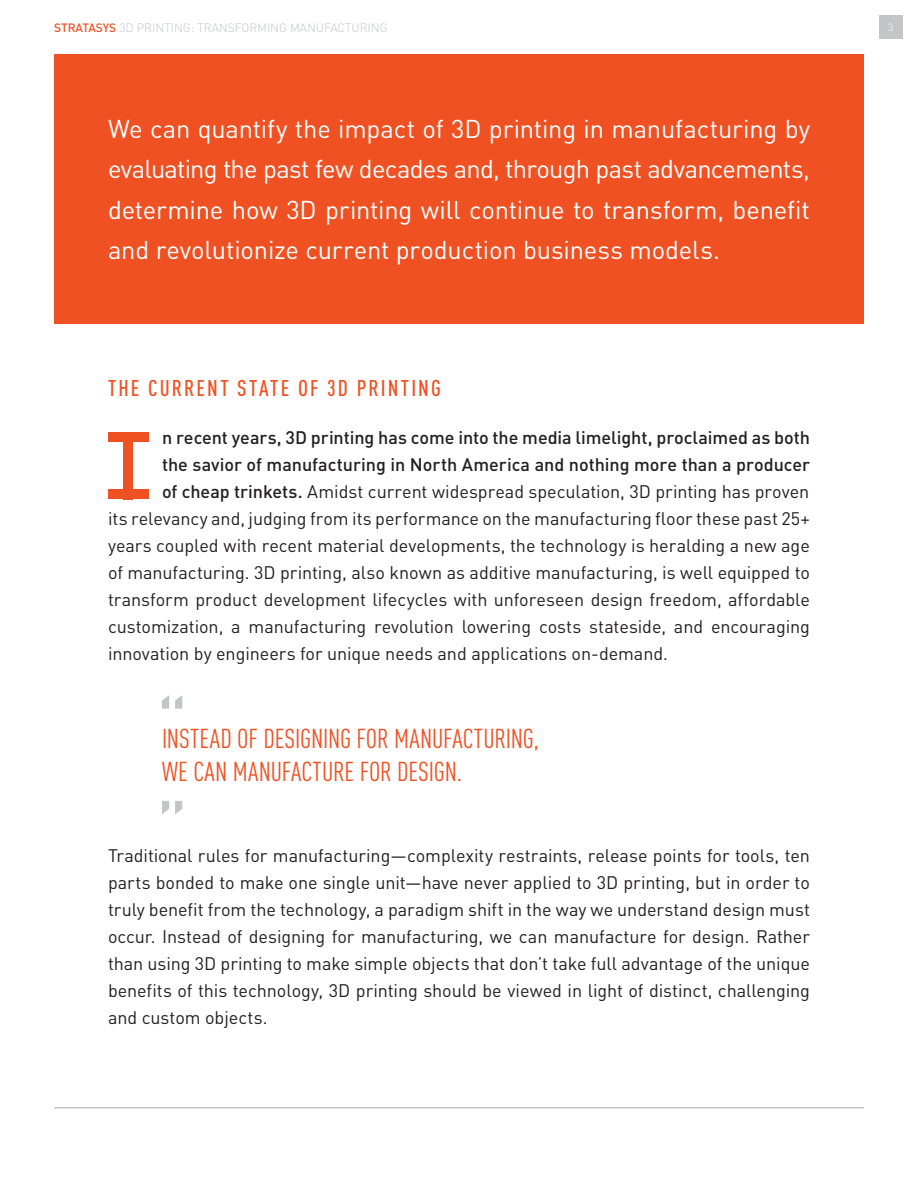
<style>
.page{position:relative;width:918px;height:1188px;background:#fff}
.page>*{position:absolute;margin:0;border:0;box-sizing:border-box;transform-origin:0 0}
.t1{font:27px/32.4px "DIN Cond";letter-spacing:-.005em;color:#f05123}
.t2{font:25.5px/40.5px "DIN Pro";letter-spacing:-.005em;color:#fff;text-align:justify}
.t3{font:500 22.5px "DIN Cond";letter-spacing:.095em;color:#f05123}
.t4{font:18px/27px "DIN Pro";letter-spacing:-.005em;color:#231f20;text-align:justify}
.t5{font:500 18px/27px "DIN Pro";letter-spacing:-.005em;color:#231f20;text-align:justify}
.t6{font:300 12px "DIN Pro";color:#c3c5c7}
.t7{font:300 10.5px "DIN Pro";color:#fff}
.s1{font-weight:500;color:#f05123}
.s2{font-weight:400}
</style>
<div class="page">
<div style="left:879px;top:15px;width:24px;height:24px;background:#c3c5c7"></div>
<div style="left:54px;top:54px;width:810px;height:270px;background:#f05123"></div>
<svg style="left:162px;top:695px;width:20px;height:14px"></svg>
<svg style="left:162px;top:801px;width:20px;height:13px"></svg>
<div style="left:123px;top:432px;width:10px;height:67px;background:#f05123"></div>
<div style="left:108px;top:432px;width:40px;height:10px;background:#f05123"></div>
<div style="left:108px;top:489px;width:40px;height:10px;background:#f05123"></div>
<hr style="left:54px;top:1107px;width:810px;height:1px;background:#c3c5c7">
<p class="t6" style="left:54px;top:18px;width:335px"><span class="s1">STRATASYS</span> 3D PRINTING: TRANSFORMING MANUFACTURING</p>
<p class="t7" style="left:888px;top:19px;width:7px">3</p>
<p class="t2" style="left:108px;top:106px;width:704px">We can quantify the impact of 3D printing in manufacturing by evaluating the past few decades and, through past advancements, determine how 3D printing will continue to transform, benefit and revolutionize current production business models.</p>
<p class="t3" style="left:108px;top:375px;width:334px">THE CURRENT STATE OF 3D PRINTING</p>
<p class="t5" style="left:162px;top:422px;width:650px">n recent years, 3D printing has come into the media limelight, proclaimed as both the savior of manufacturing in North America and nothing more than a producer of cheap trinkets. <span class="s2">Amidst current widespread speculation, 3D printing has proven</span></p>
<p class="t4" style="left:108px;top:503px;width:704px">its relevancy and, judging from its performance on the manufacturing floor these past 25+ years coupled with recent material developments, the technology is heralding a new age of manufacturing. 3D printing, also known as additive manufacturing, is well equipped to transform product development lifecycles with unforeseen design freedom, affordable customization, a manufacturing revolution lowering costs stateside, and encouraging innovation by engineers for unique needs and applications on-demand.</p>
<p class="t1" style="left:162px;top:722px;width:378px">INSTEAD OF DESIGNING FOR MANUFACTURING,<br>WE CAN MANUFACTURE FOR DESIGN.</p>
<p class="t4" style="left:108px;top:840px;width:704px">Traditional rules for manufacturing—complexity restraints, release points for tools, ten parts bonded to make one single unit—have never applied to 3D printing, but in order to truly benefit from the technology, a paradigm shift in the way we understand design must occur. Instead of designing for manufacturing, we can manufacture for design. Rather than using 3D printing to make simple objects that don’t take full advantage of the unique benefits of this technology, 3D printing should be viewed in light of distinct, challenging and custom objects.</p>
</div>
